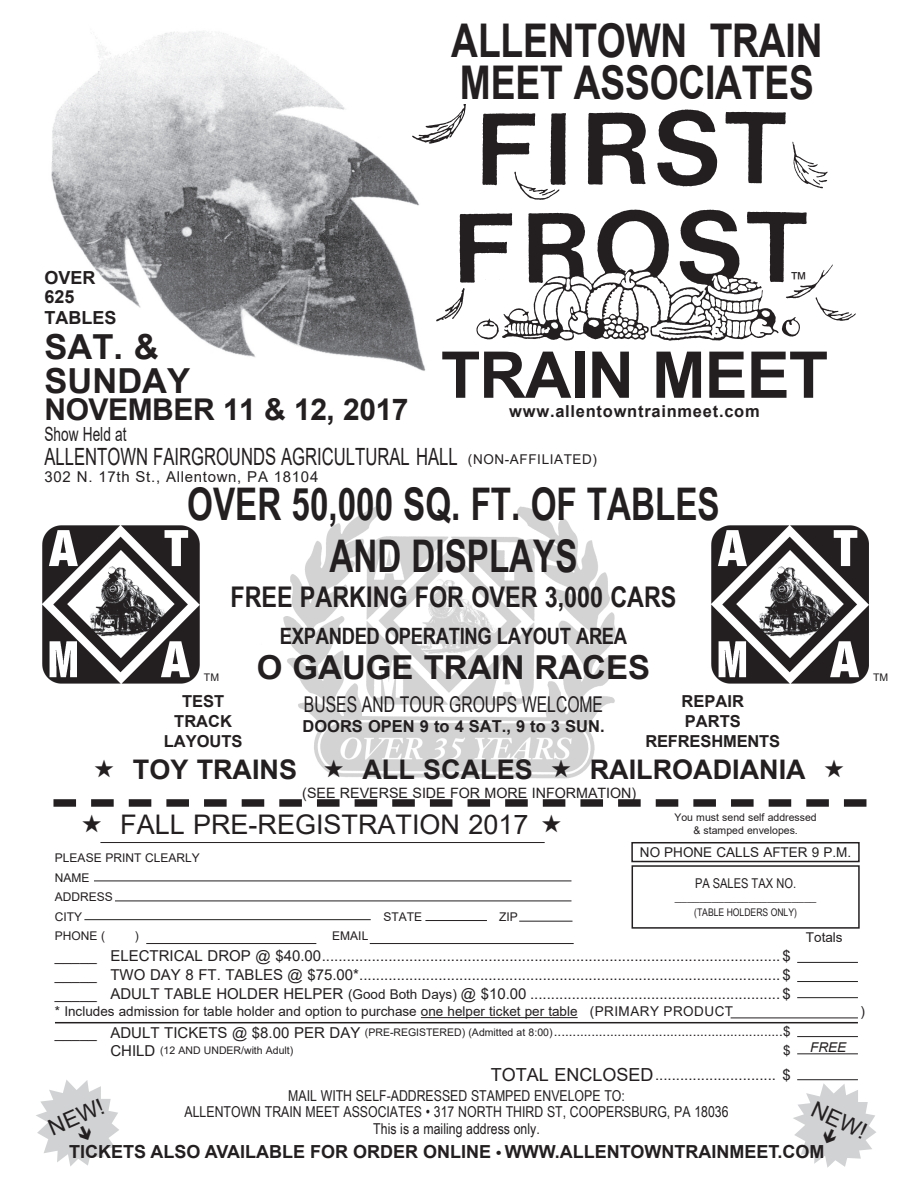
<style>
.page{position:relative;width:918px;height:1188px;background:#fff}
.page>*{position:absolute;margin:0;border:0;box-sizing:border-box;transform-origin:0 0}
.t1{font:700 64.5px "Arial";letter-spacing:-.015em;color:#231f20}
.t2{font:700 46.5px/42px "Arial";letter-spacing:-.005em;color:#231f20;scale:.8 1}
.t3{font:700 45px "Arial Narrow";color:#231f20;scale:.9 1}
.t4{font:700 34.5px "Arial";color:#231f20}
.t5{font:700 33px "Arial";color:#231f20}
.t6{font:700 30px "Arial";letter-spacing:-.015em;color:#231f20}
.t7{font:700 28.5px "Arial Narrow";color:#231f20}
.t8{font:700 27px "Arial";color:#231f20}
.t9{font:27px "Arial";color:#231f20}
.t10{font:23.7px "Arial";color:#231f20;scale:.7 1}
.t11{font:700 22.5px "Arial Narrow";letter-spacing:-.015em;color:#231f20}
.t12{font:22.35px "Arial";color:#231f20}
.t13{font:21.75px "Arial Narrow";color:#231f20;scale:.88 1}
.t14{font:19.5px "Arial";color:#231f20;scale:.7 1}
.t15{font:700 18px "Arial";color:#231f20}
.t16{font:18px "Arial";color:#231f20}
.t17{font:700 16.5px "Arial";color:#231f20}
.t18{font:700 16.5px "Arial";letter-spacing:.045em;color:#231f20}
.t19{font:15px "Arial";color:#231f20}
.t20{font:15px "Arial Narrow";color:#231f20}
.t21{font:15px "Arial";letter-spacing:.045em;color:#231f20}
.t22{font:14.25px "Arial";color:#231f20}
.t23{font:13.5px "Arial";color:#231f20}
.t24{font:13.5px "Arial Narrow";color:#231f20}
.t25{font:italic 13.5px "Arial";color:#231f20}
.t26{font:12px "Arial";color:#231f20}
.t27{font:10.5px "Arial";color:#231f20}
.t28{font:10.5px "Arial Narrow";color:#231f20}
.s1{font-size:13.5px}
.s2{font-size:15px}
.s3{font-size:10.5px}
.s4{font-size:18px}
</style>
<div class="page">
<img style="left:283px;top:506px;width:334px;height:273px">
<img style="left:51px;top:31px;width:375px;height:340px">
<img style="left:408px;top:105px;width:448px;height:239px">
<svg style="left:53px;top:799px;width:813px;height:8px"></svg>
<hr style="left:421px;top:1017px;width:157px;height:1px;background:#231f20">
<hr style="left:94px;top:881px;width:477px;height:1px;background:#231f20">
<hr style="left:115px;top:901px;width:456px;height:1px;background:#231f20">
<hr style="left:84px;top:919px;width:287px;height:1px;background:#231f20">
<hr style="left:425px;top:920px;width:62px;height:1px;background:#231f20">
<hr style="left:519px;top:921px;width:54px;height:1px;background:#231f20">
<hr style="left:146px;top:943px;width:170px;height:1px;background:#231f20">
<hr style="left:370px;top:943px;width:204px;height:1px;background:#231f20">
<div style="left:631px;top:842px;width:229px;height:20px;border:2px solid #231f20"></div>
<hr style="left:797px;top:962px;width:61px;height:1px;background:#231f20">
<hr style="left:797px;top:981px;width:61px;height:1px;background:#231f20">
<hr style="left:797px;top:997px;width:61px;height:1px;background:#231f20">
<hr style="left:55px;top:1022px;width:803px;height:1px;background:#231f20">
<hr style="left:731px;top:1018px;width:127px;height:1px;background:#231f20">
<hr style="left:797px;top:1036px;width:61px;height:1px;background:#231f20">
<hr style="left:797px;top:1053px;width:61px;height:1px;background:#231f20">
<hr style="left:797px;top:1079px;width:61px;height:1px;background:#231f20">
<div style="left:632px;top:865px;width:228px;height:64px;border:2px solid #231f20"></div>
<img style="left:42px;top:525px;width:158px;height:159px">
<img style="left:711px;top:525px;width:158px;height:159px">
<hr style="left:100px;top:842px;width:445px;height:1px;background:#231f20">
<svg style="left:325px;top:759px;width:18px;height:18px"></svg>
<svg style="left:552px;top:759px;width:19px;height:18px"></svg>
<svg style="left:36px;top:1080px;width:83px;height:86px"></svg>
<svg style="left:793px;top:1083px;width:83px;height:85px"></svg>
<p class="t2" style="left:451px;top:20px;width:466px">ALLENTOWN TRAIN<br>MEET ASSOCIATES</p>
<p class="t15" style="left:45px;top:265px;width:53px">OVER</p>
<p class="t15" style="left:45px;top:284px;width:32px">625</p>
<p class="t15" style="left:45px;top:305px;width:73px">TABLES</p>
<p class="t4" style="left:45px;top:322px;width:116px">SAT. &amp;</p>
<p class="t4" style="left:45px;top:357px;width:147px">SUNDAY</p>
<p class="t6" style="left:45px;top:388px;width:366px">NOVEMBER 11 &amp; 12, 2017</p>
<p class="t14" style="left:45px;top:421px;width:119px">Show Held at</p>
<p class="t10" style="left:45px;top:440px;width:791px">ALLENTOWN FAIRGROUNDS AGRICULTURAL HALL <span class="s1">(NON-AFFILIATED)</span></p>
<p class="t21" style="left:45px;top:466px;width:275px">302 N. 17th St., Allentown, PA 18104</p>
<p class="t16" style="left:789px;top:267px;width:19px">™</p>
<p class="t1" style="left:441px;top:330px;width:389px">TRAIN MEET</p>
<p class="t18" style="left:509px;top:400px;width:252px">www.allentowntrainmeet.com</p>
<p class="t3" style="left:187px;top:470px;width:593px">OVER 50,000 SQ. FT. OF TABLES</p>
<p class="t3" style="left:329px;top:522px;width:277px">AND DISPLAYS</p>
<p class="t7" style="left:231px;top:575px;width:448px">FREE PARKING FOR OVER 3,000 CARS</p>
<p class="t11" style="left:280px;top:619px;width:349px">EXPANDED OPERATING LAYOUT AREA</p>
<p class="t5" style="left:257px;top:644px;width:395px">O GAUGE TRAIN RACES</p>
<p class="t13" style="left:304px;top:689px;width:341px">BUSES AND TOUR GROUPS WELCOME</p>
<p class="t17" style="left:302px;top:715px;width:304px">DOORS OPEN 9 to 4 SAT., 9 to 3 SUN.</p>
<p class="t27" style="left:204px;top:671px;width:17px">TM</p>
<p class="t27" style="left:873px;top:671px;width:17px">TM</p>
<p class="t17" style="left:182px;top:690px;width:44px">TEST</p>
<p class="t17" style="left:174px;top:709px;width:59px">TRACK</p>
<p class="t17" style="left:164px;top:729px;width:80px">LAYOUTS</p>
<p class="t17" style="left:682px;top:689px;width:64px">REPAIR</p>
<p class="t17" style="left:685px;top:709px;width:57px">PARTS</p>
<p class="t17" style="left:645px;top:729px;width:136px">REFRESHMENTS</p>
<p class="t8" style="left:133px;top:750px;width:166px">TOY TRAINS</p>
<p class="t8" style="left:362px;top:750px;width:172px">ALL SCALES</p>
<p class="t8" style="left:590px;top:750px;width:217px">RAILROADIANIA</p>
<p class="t22" style="left:302px;top:783px;width:336px">(SEE REVERSE SIDE FOR MORE INFORMATION)</p>
<p class="t9" style="left:120px;top:806px;width:410px">FALL PRE-REGISTRATION 2017</p>
<p class="t26" style="left:55px;top:850px;width:146px">PLEASE PRINT CLEARLY</p>
<p class="t26" style="left:55px;top:869px;width:36px">NAME</p>
<p class="t26" style="left:55px;top:889px;width:60px">ADDRESS</p>
<p class="t26" style="left:55px;top:908px;width:29px">CITY</p>
<p class="t26" style="left:383px;top:908px;width:40px">STATE</p>
<p class="t26" style="left:499px;top:908px;width:20px">ZIP</p>
<p class="t26" style="left:55px;top:928px;width:52px">PHONE (</p>
<p class="t26" style="left:135px;top:928px;width:5px">)</p>
<p class="t26" style="left:332px;top:928px;width:38px">EMAIL</p>
<p class="t27" style="left:674px;top:810px;width:144px">You must send self addressed</p>
<p class="t27" style="left:693px;top:823px;width:106px">&amp; stamped envelopes.</p>
<p class="t23" style="left:640px;top:843px;width:213px">NO PHONE CALLS AFTER 9 P.M.</p>
<p class="t24" style="left:695px;top:873px;width:103px">PA SALES TAX NO.</p>
<p class="t24" style="left:675px;top:886px;width:143px">_______________________</p>
<p class="t28" style="left:694px;top:905px;width:104px">(TABLE HOLDERS ONLY)</p>
<p class="t23" style="left:806px;top:928px;width:38px">Totals</p>
<p class="t19" style="left:55px;top:946px;width:737px">_____ ELECTRICAL DROP @ $40.00..............................................................................................................$</p>
<p class="t19" style="left:55px;top:964px;width:737px">_____ TWO DAY 8 FT. TABLES @ $75.00*.....................................................................................................$</p>
<p class="t19" style="left:55px;top:983px;width:737px">_____ ADULT TABLE HOLDER HELPER <span class="s1">(Good Both Days)</span> @ $10.00 ............................................................ $</p>
<p class="t23" style="left:55px;top:1002px;width:680px">* Includes admission for table holder and option to purchase one helper ticket per table (PRIMARY PRODUCT</p>
<p class="t23" style="left:861px;top:1002px;width:6px">)</p>
<p class="t23" style="left:55px;top:1022px;width:737px"><span class="s2">_____ ADULT TICKETS @ $8.00 PER DAY</span> <span class="s3">(PRE-REGISTERED) (Admitted at 8:00)</span>.............................................................$</p>
<p class="t19" style="left:491px;top:1065px;width:301px"><span class="s4">TOTAL ENCLOSED</span>............................. $</p>
<p class="t25" style="left:810px;top:1038px;width:38px">FREE</p>
<p class="t20" style="left:288px;top:1084px;width:338px">MAIL WITH SELF-ADDRESSED STAMPED ENVELOPE TO:</p>
<p class="t20" style="left:185px;top:1101px;width:545px">ALLENTOWN TRAIN MEET ASSOCIATES • 317 NORTH THIRD ST, COOPERSBURG, PA 18036</p>
<p class="t20" style="left:373px;top:1117px;width:168px">This is a mailing address only.</p>
<p class="t12" style="left:43px;top:1114px;width:60px;rotate:-23deg">NEW!</p>
<p class="t12" style="left:819px;top:1094px;width:60px;rotate:25deg">NEW!</p>
<p class="t15" style="left:69px;top:1139px;width:757px">TICKETS ALSO AVAILABLE FOR ORDER ONLINE <span class="s2">•</span> WWW.ALLENTOWNTRAINMEET.COM</p>
</div>
